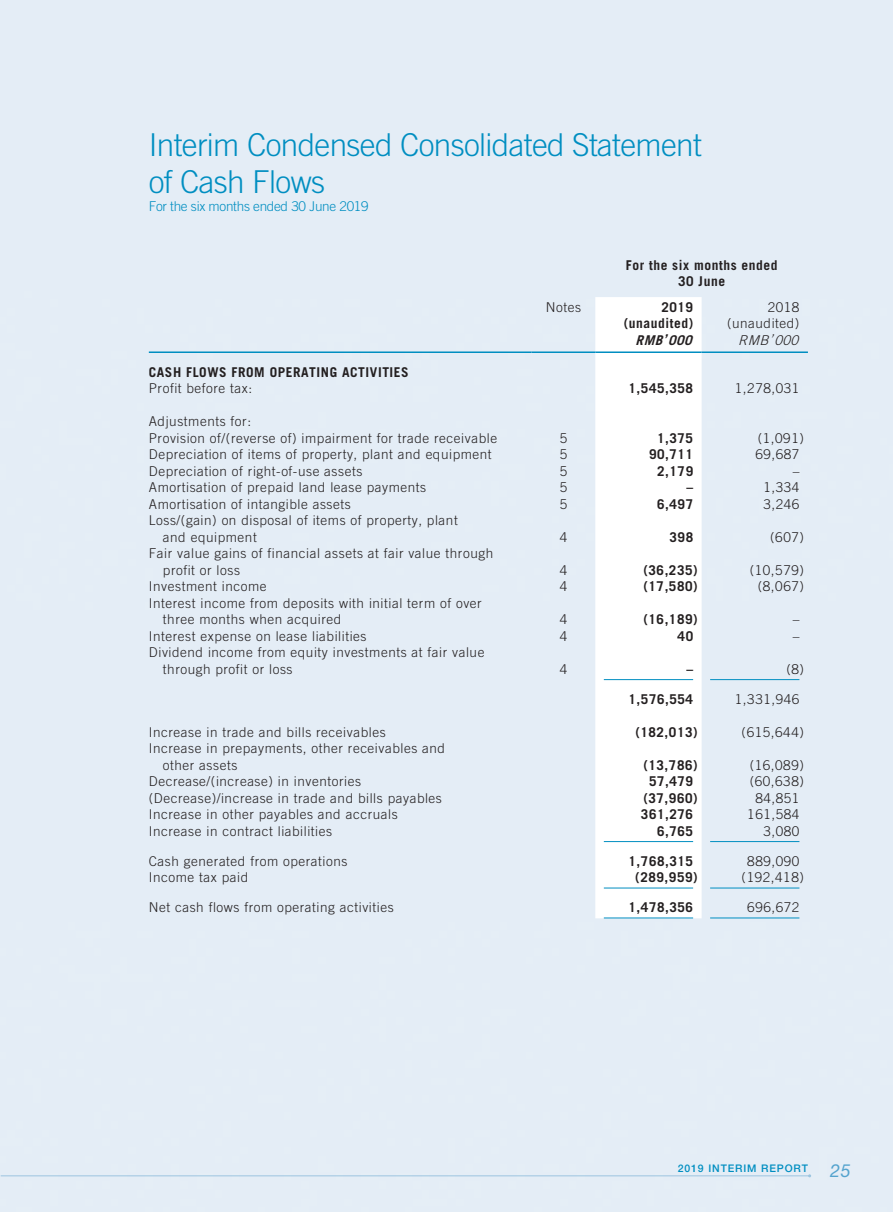
<style>
.page{position:relative;width:893px;height:1212px;background:#fff}
.page>*{position:absolute;margin:0;border:0;box-sizing:border-box;transform-origin:0 0}
.t1{font:300 31.5px/37.5px "Trade Gothic LT Std";letter-spacing:-.02em;color:#008ec1}
.t2{font:300 13.5px/16.5px "Trade Gothic LT Std";letter-spacing:.04em;color:#231f20}
.t3{font:700 13.5px/16.5px "Trade Gothic LT Std";letter-spacing:.04em;color:#231f20;text-align:center}
.t4{font:300 13.5px "Trade Gothic LT Std";letter-spacing:-.02em;color:#008ec1}
.t5{font:italic 700 13.5px "Trade Gothic LT Std";color:#231f20}
.t6{font:italic 300 13.5px "Trade Gothic LT Std";color:#231f20}
.t7{font:500 10.5px "Helvetica Neue LT Std";letter-spacing:.08em;color:#008ec1}
.s1{font-weight:400;font-style:italic;font-size:18px;color:#54a3ce}
</style>
<div class="page">
<hr style="left:1px;top:1175px;width:809px;height:1px;background:#9cc5e0">
<svg style="left:595px;top:297px;width:107px;height:621px"></svg>
<hr style="left:149px;top:351px;width:382px;height:2px;background:#008ec1">
<hr style="left:531px;top:351px;width:64px;height:2px;background:#008ec1">
<hr style="left:595px;top:351px;width:107px;height:2px;background:#008ec1">
<hr style="left:702px;top:351px;width:106px;height:2px;background:#008ec1">
<hr style="left:604px;top:679px;width:89px;height:1px;background:#008ec1">
<hr style="left:710px;top:679px;width:89px;height:1px;background:#008ec1">
<hr style="left:604px;top:841px;width:89px;height:1px;background:#008ec1">
<hr style="left:710px;top:841px;width:89px;height:1px;background:#008ec1">
<hr style="left:604px;top:888px;width:89px;height:1px;background:#008ec1">
<hr style="left:710px;top:888px;width:89px;height:1px;background:#008ec1">
<hr style="left:604px;top:917px;width:89px;height:1px;background:#008ec1">
<hr style="left:710px;top:917px;width:89px;height:1px;background:#008ec1">
<h1 class="t1" style="left:149px;top:125px;width:555px">Interim Condensed Consolidated Statement of Cash Flows</h1>
<p class="t4" style="left:149px;top:198px;width:221px">For the six months ended 30 June 2019</p>
<p class="t3" style="left:626px;top:257px;width:153px">For the six months ended<br>30 June</p>
<p class="t2" style="left:546px;top:299px;width:37px">Notes</p>
<p class="t3" style="left:661px;top:299px;width:33px">2019</p>
<p class="t2" style="left:768px;top:299px;width:33px">2018</p>
<p class="t3" style="left:624px;top:315px;width:71px">(unaudited)</p>
<p class="t2" style="left:727px;top:315px;width:74px">(unaudited)</p>
<p class="t5" style="left:636px;top:332px;width:62px">RMB’ 000</p>
<p class="t6" style="left:738px;top:332px;width:66px">RMB’ 000</p>
<p class="t3" style="left:149px;top:363px;width:261px">CASH FLOWS FROM OPERATING ACTIVITIES</p>
<p class="t2" style="left:149px;top:380px;width:105px">Profit before tax:</p>
<p class="t3" style="left:629px;top:380px;width:66px">1,545,358</p>
<p class="t2" style="left:735px;top:380px;width:66px">1,278,031</p>
<p class="t2" style="left:149px;top:413px;width:350px">Adjustments for:<br>Provision of/(reverse of) impairment for trade receivable</p>
<p class="t2" style="left:560px;top:429px;width:9px">5</p>
<p class="t3" style="left:657px;top:429px;width:38px">1,375</p>
<p class="t2" style="left:758px;top:429px;width:48px">(1,091)</p>
<p class="t2" style="left:149px;top:446px;width:344px">Depreciation of items of property, plant and equipment</p>
<p class="t2" style="left:560px;top:446px;width:9px">5</p>
<p class="t3" style="left:649px;top:446px;width:46px">90,711</p>
<p class="t2" style="left:755px;top:446px;width:46px">69,687</p>
<p class="t2" style="left:149px;top:462px;width:215px">Depreciation of right-of-use assets</p>
<p class="t2" style="left:560px;top:462px;width:9px">5</p>
<p class="t3" style="left:657px;top:462px;width:38px">2,179</p>
<p class="t2" style="left:793px;top:462px;width:8px">–</p>
<p class="t2" style="left:149px;top:479px;width:279px">Amortisation of prepaid land lease payments</p>
<p class="t2" style="left:560px;top:479px;width:9px">5</p>
<p class="t3" style="left:686px;top:479px;width:8px">–</p>
<p class="t2" style="left:763px;top:479px;width:38px">1,334</p>
<p class="t2" style="left:149px;top:495px;width:203px">Amortisation of intangible assets</p>
<p class="t2" style="left:560px;top:495px;width:9px">5</p>
<p class="t3" style="left:657px;top:495px;width:38px">6,497</p>
<p class="t2" style="left:763px;top:495px;width:38px">3,246</p>
<p class="t2" style="left:163px;top:512px;width:296px;text-indent:-14px">Loss/(gain) on disposal of items of property, plant and equipment</p>
<p class="t2" style="left:560px;top:528px;width:9px">4</p>
<p class="t3" style="left:669px;top:528px;width:25px">398</p>
<p class="t2" style="left:770px;top:528px;width:35px">(607)</p>
<p class="t2" style="left:163px;top:545px;width:332px;text-indent:-14px">Fair value gains of financial assets at fair value through profit or loss</p>
<p class="t2" style="left:560px;top:561px;width:9px">4</p>
<p class="t3" style="left:643px;top:561px;width:56px">(36,235)</p>
<p class="t2" style="left:750px;top:561px;width:56px">(10,579)</p>
<p class="t2" style="left:149px;top:578px;width:119px">Investment income</p>
<p class="t2" style="left:560px;top:578px;width:9px">4</p>
<p class="t3" style="left:643px;top:578px;width:56px">(17,580)</p>
<p class="t2" style="left:758px;top:578px;width:48px">(8,067)</p>
<p class="t2" style="left:163px;top:594px;width:320px;text-indent:-14px">Interest income from deposits with initial term of over three months when acquired</p>
<p class="t2" style="left:560px;top:611px;width:9px">4</p>
<p class="t3" style="left:643px;top:611px;width:56px">(16,189)</p>
<p class="t2" style="left:793px;top:611px;width:8px">–</p>
<p class="t2" style="left:149px;top:627px;width:219px">Interest expense on lease liabilities</p>
<p class="t2" style="left:560px;top:627px;width:9px">4</p>
<p class="t3" style="left:678px;top:627px;width:17px">40</p>
<p class="t2" style="left:793px;top:627px;width:8px">–</p>
<p class="t2" style="left:163px;top:644px;width:323px;text-indent:-14px">Dividend income from equity investments at fair value through profit or loss</p>
<p class="t2" style="left:560px;top:660px;width:9px">4</p>
<p class="t3" style="left:686px;top:660px;width:8px">–</p>
<p class="t2" style="left:786px;top:660px;width:19px">(8)</p>
<p class="t3" style="left:629px;top:690px;width:66px">1,576,554</p>
<p class="t2" style="left:735px;top:690px;width:66px">1,331,946</p>
<p class="t2" style="left:149px;top:723px;width:238px">Increase in trade and bills receivables</p>
<p class="t3" style="left:635px;top:723px;width:64px">(182,013)</p>
<p class="t2" style="left:742px;top:723px;width:64px">(615,644)</p>
<p class="t2" style="left:163px;top:740px;width:284px;text-indent:-14px">Increase in prepayments, other receivables and other assets</p>
<p class="t3" style="left:643px;top:756px;width:56px">(13,786)</p>
<p class="t2" style="left:750px;top:756px;width:56px">(16,089)</p>
<p class="t2" style="left:149px;top:773px;width:214px">Decrease/(increase) in inventories</p>
<p class="t3" style="left:649px;top:773px;width:46px">57,479</p>
<p class="t2" style="left:750px;top:773px;width:56px">(60,638)</p>
<p class="t2" style="left:149px;top:789px;width:295px">(Decrease)/increase in trade and bills payables</p>
<p class="t3" style="left:643px;top:789px;width:56px">(37,960)</p>
<p class="t2" style="left:755px;top:789px;width:46px">84,851</p>
<p class="t2" style="left:149px;top:806px;width:250px">Increase in other payables and accruals</p>
<p class="t3" style="left:641px;top:806px;width:54px">361,276</p>
<p class="t2" style="left:747px;top:806px;width:54px">161,584</p>
<p class="t2" style="left:149px;top:822px;width:185px">Increase in contract liabilities</p>
<p class="t3" style="left:657px;top:822px;width:38px">6,765</p>
<p class="t2" style="left:763px;top:822px;width:38px">3,080</p>
<p class="t2" style="left:149px;top:852px;width:200px">Cash generated from operations</p>
<p class="t3" style="left:629px;top:852px;width:66px">1,768,315</p>
<p class="t2" style="left:747px;top:852px;width:54px">889,090</p>
<p class="t2" style="left:149px;top:869px;width:101px">Income tax paid</p>
<p class="t3" style="left:635px;top:869px;width:64px">(289,959)</p>
<p class="t2" style="left:742px;top:869px;width:64px">(192,418)</p>
<p class="t2" style="left:149px;top:899px;width:246px">Net cash flows from operating activities</p>
<p class="t3" style="left:629px;top:899px;width:66px">1,478,356</p>
<p class="t2" style="left:747px;top:899px;width:54px">696,672</p>
<p class="t7" style="left:678px;top:1162px;width:174px">2019 INTERIM REPORT <span class="s1">25</span></p>
</div>
